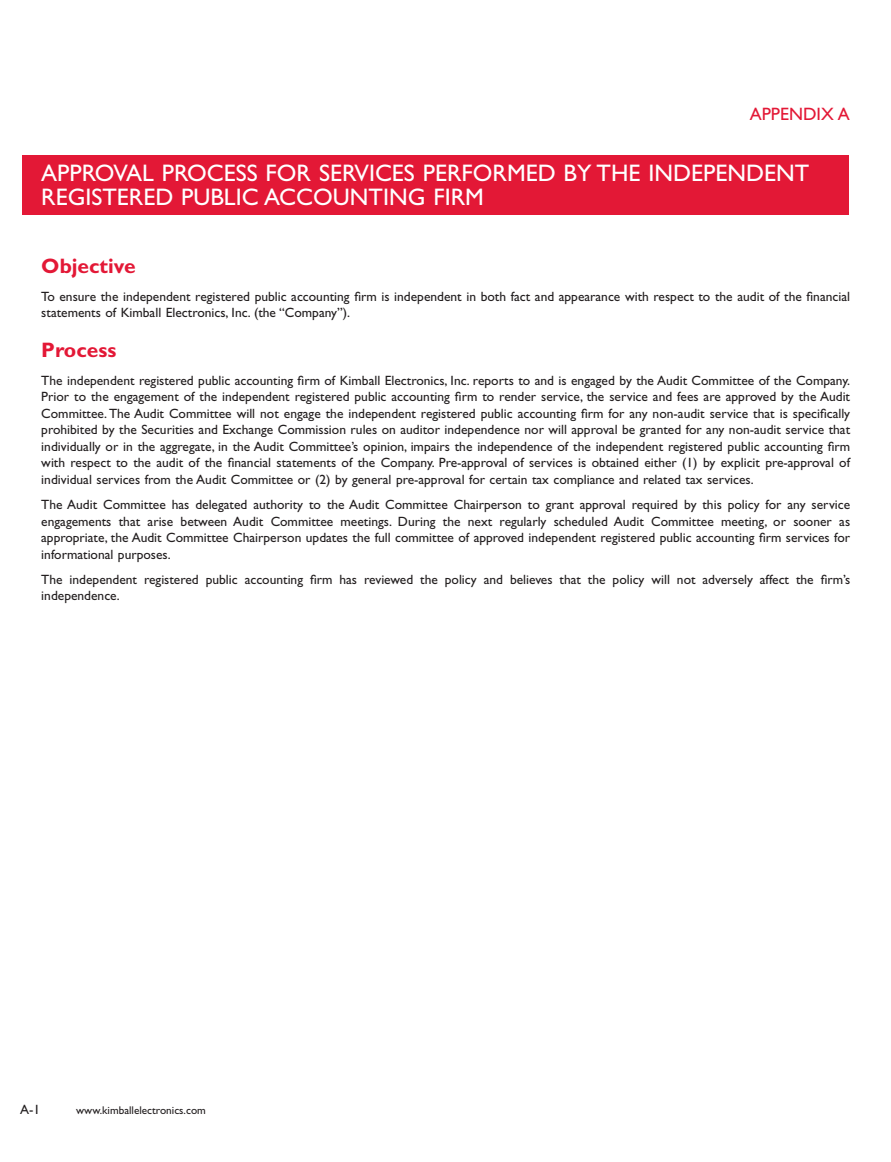
<style>
.page{position:relative;width:891px;height:1162px;background:#fff}
.page>*{position:absolute;margin:0;border:0;box-sizing:border-box;transform-origin:0 0}
.t1{font:24px/24px "Gill Sans";color:#fff}
.t2{font:700 21px "Gill Sans";color:#e31836}
.t3{font:18px "Gill Sans";color:#e31836}
.t4{font:13.5px/16.5px "Gill Sans";color:#231f20}
.t5{font:11.25px "Gill Sans";color:#231f20}
</style>
<div class="page">
<div style="left:22px;top:155px;width:826px;height:60px;background:#e31836"></div>
<h3 class="t3" style="left:749px;top:107px;width:102px">APPENDIX A</h3>
<h1 class="t1" style="left:41px;top:163px;width:769px">APPROVAL PROCESS FOR SERVICES PERFORMED BY THE INDEPENDENT<br>REGISTERED PUBLIC ACCOUNTING FIRM</h1>
<h2 class="t2" style="left:41px;top:259px;width:96px">Objective</h2>
<p class="t4" style="left:41px;top:290px;width:810px">To ensure the independent registered public accounting firm is independent in both fact and appearance with respect to the audit of the financial statements of Kimball Electronics, Inc. (the “Company”).</p>
<h2 class="t2" style="left:41px;top:343px;width:76px">Process</h2>
<p class="t4" style="left:41px;top:373px;width:810px;text-align:justify">The independent registered public accounting firm of Kimball Electronics, Inc. reports to and is engaged by the Audit Committee of the Company.<br>Prior to the engagement of the independent registered public accounting firm to render service, the service and fees are approved by the Audit Committee. The Audit Committee will not engage the independent registered public accounting firm for any non-audit service that is specifically prohibited by the Securities and Exchange Commission rules on auditor independence nor will approval be granted for any non-audit service that individually or in the aggregate, in the Audit Committee’s opinion, impairs the independence of the independent registered public accounting firm with respect to the audit of the financial statements of the Company. Pre-approval of services is obtained either (1) by explicit pre-approval of individual services from the Audit Committee or (2) by general pre-approval for certain tax compliance and related tax services.</p>
<p class="t4" style="left:41px;top:498px;width:810px;text-align:justify">The Audit Committee has delegated authority to the Audit Committee Chairperson to grant approval required by this policy for any service engagements that arise between Audit Committee meetings. During the next regularly scheduled Audit Committee meeting, or sooner as appropriate, the Audit Committee Chairperson updates the full committee of approved independent registered public accounting firm services for informational purposes.</p>
<p class="t4" style="left:41px;top:572px;width:810px">The independent registered public accounting firm has reviewed the policy and believes that the policy will not adversely affect the firm’s independence.</p>
<p class="t4" style="left:20px;top:1102px;width:22px">A-1</p>
<p class="t5" style="left:76px;top:1106px;width:131px">www.kimballelectronics.com</p>
</div>
